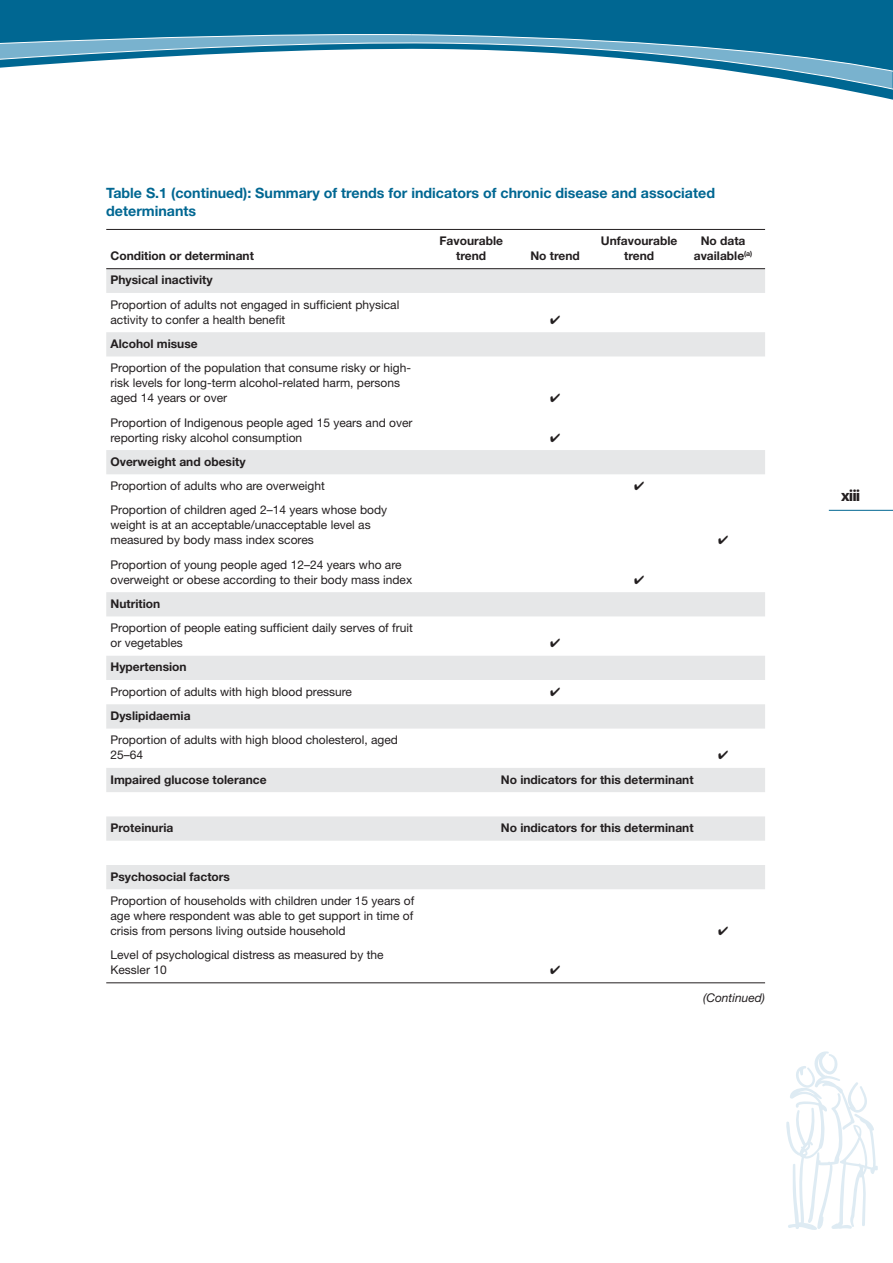
<style>
.page{position:relative;width:893px;height:1263px;background:#fff}
.page>*{position:absolute;margin:0;border:0;box-sizing:border-box;transform-origin:0 0}
.t1{font:700 16.5px "Myriad Pro";color:#231f20}
.t2{font:700 14.25px/18px "Helvetica Neue";color:#006792}
.t3{font:12px/15px "Helvetica Neue";color:#231f20}
.t4{font:700 12px/15px "Helvetica Neue";color:#231f20;text-align:center}
.t5{font:italic 12px "Helvetica Neue";color:#231f20}
</style>
<div class="page">
<svg style="left:0;top:0;width:892px;height:100px;background:#2e82a6"></svg>
<svg style="left:0;top:42px;width:892px;height:51px"></svg>
<hr style="left:829px;top:510px;width:63px;height:1px;background:#006792">
<svg style="left:786px;top:1051px;width:92px;height:179px"></svg>
<svg style="left:106px;top:269px;width:659px;height:620px"></svg>
<hr style="left:106px;top:983px;width:659px;height:1px;background:#231f20">
<hr style="left:106px;top:229px;width:659px;height:1px;background:#231f20">
<hr style="left:106px;top:268px;width:659px;height:1px;background:#231f20">
<svg style="left:550px;top:315px;width:10px;height:9px"></svg>
<svg style="left:550px;top:394px;width:10px;height:8px"></svg>
<svg style="left:550px;top:433px;width:10px;height:9px"></svg>
<svg style="left:634px;top:482px;width:10px;height:8px"></svg>
<svg style="left:718px;top:536px;width:10px;height:9px"></svg>
<svg style="left:634px;top:575px;width:10px;height:9px"></svg>
<svg style="left:550px;top:639px;width:10px;height:8px"></svg>
<svg style="left:550px;top:687px;width:10px;height:9px"></svg>
<svg style="left:718px;top:751px;width:10px;height:8px"></svg>
<p class="t2" style="left:106px;top:186px;width:610px">Table S.1 (continued): Summary of trends for indicators of chronic disease and associated determinants</p>
<p class="t4" style="left:110px;top:249px;width:145px">Condition or determinant</p>
<p class="t4" style="left:439px;top:235px;width:65px">Favourable trend</p>
<p class="t4" style="left:601px;top:235px;width:78px">Unfavourable trend</p>
<p class="t4" style="left:694px;top:235px;width:60px">No data available<sup>(a)</sup></p>
<p class="t4" style="left:530px;top:249px;width:51px">No trend</p>
<p class="t4" style="left:110px;top:274px;width:104px">Physical inactivity</p>
<p class="t3" style="left:110px;top:298px;width:290px">Proportion of adults not engaged in sufficient physical activity to confer a health benefit</p>
<p class="t4" style="left:110px;top:337px;width:89px">Alcohol misuse</p>
<p class="t3" style="left:110px;top:362px;width:302px">Proportion of the population that consume risky or high&shy;risk levels for long-term alcohol-related harm, persons aged 14 years or over</p>
<p class="t3" style="left:110px;top:416px;width:303px">Proportion of Indigenous people aged 15 years and over reporting risky alcohol consumption</p>
<p class="t4" style="left:110px;top:455px;width:137px">Overweight and obesity</p>
<p class="t3" style="left:110px;top:480px;width:216px">Proportion of adults who are overweight</p>
<p class="t3" style="left:110px;top:504px;width:278px">Proportion of children aged 2–14 years whose body weight is at an acceptable/unacceptable level as measured by body mass index scores</p>
<p class="t3" style="left:110px;top:558px;width:303px">Proportion of young people aged 12–24 years who are overweight or obese according to their body mass index</p>
<p class="t4" style="left:110px;top:597px;width:51px">Nutrition</p>
<p class="t3" style="left:110px;top:622px;width:304px">Proportion of people eating sufficient daily serves of fruit or vegetables</p>
<p class="t4" style="left:110px;top:661px;width:78px">Hypertension</p>
<p class="t3" style="left:110px;top:685px;width:243px">Proportion of adults with high blood pressure</p>
<p class="t4" style="left:110px;top:709px;width:82px">Dyslipidaemia</p>
<p class="t3" style="left:110px;top:734px;width:289px">Proportion of adults with high blood cholesterol, aged<br>25–64</p>
<p class="t4" style="left:110px;top:773px;width:158px">Impaired glucose tolerance</p>
<p class="t4" style="left:501px;top:773px;width:194px">No indicators for this determinant</p>
<p class="t4" style="left:110px;top:821px;width:64px">Proteinuria</p>
<p class="t4" style="left:501px;top:821px;width:194px">No indicators for this determinant</p>
<p class="t4" style="left:110px;top:870px;width:121px">Psychosocial factors</p>
<p class="t3" style="left:110px;top:894px;width:305px;text-align:justify">Proportion of households with children under 15 years of age where respondent was able to get support in time of crisis from persons living outside household</p>
<p class="t3" style="left:110px;top:949px;width:275px">Level of psychological distress as measured by the<br>Kessler 10</p>
<p class="t5" style="left:703px;top:993px;width:63px">(Continued)</p>
<h1 class="t1" style="left:841px;top:490px;width:21px">xiii</h1>
</div>
